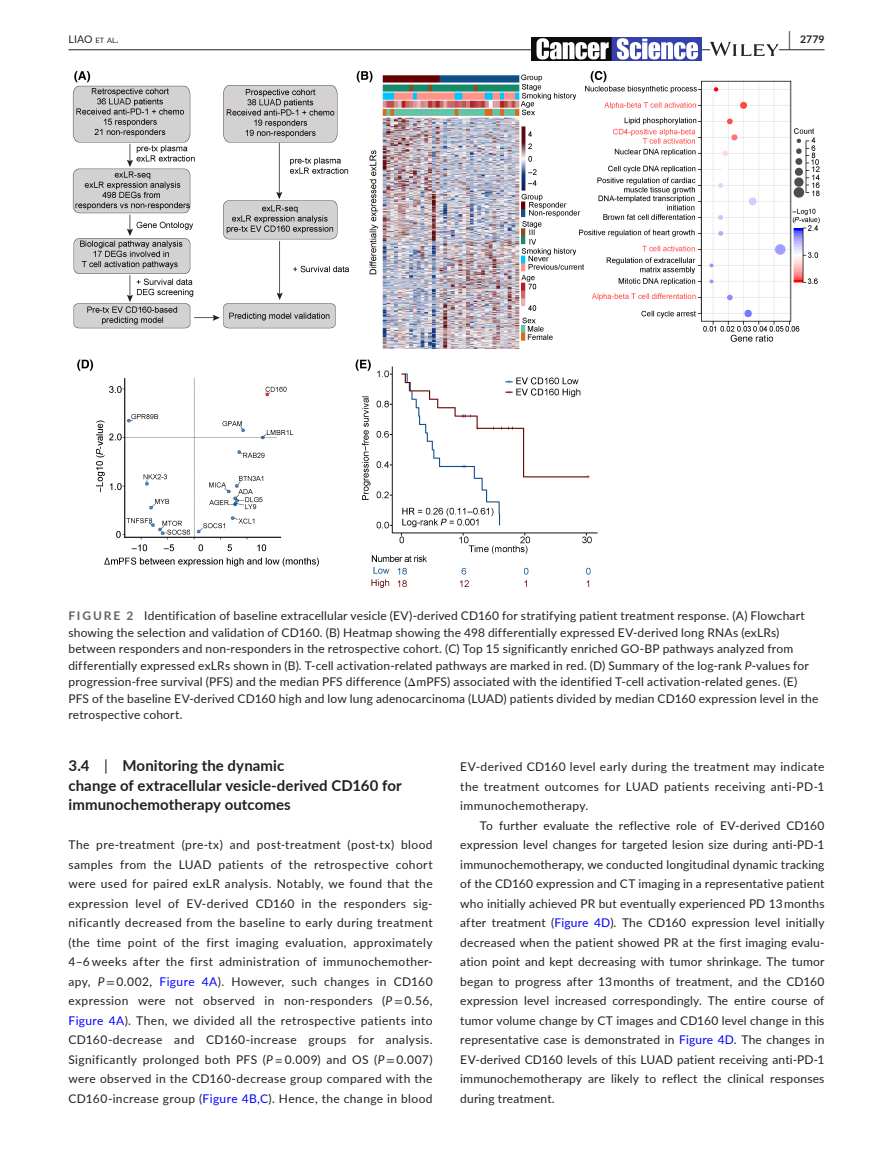
<style>
.page{position:relative;width:893px;height:1174px;background:#fff}
.page>*{position:absolute;margin:0;border:0;box-sizing:border-box;transform-origin:0 0}
.t1{font:700 15px/19.5px "Lato";letter-spacing:.01em;color:#231f20}
.t2{font:12px/19.5px "Lato";letter-spacing:.015em;color:#231f20;text-align:justify}
.t3{font:10.5px "Lato";color:#231f20}
.t4{font:700 10.5px "Lato";color:#231f20}
.s1{font-size:7.35px}
.s2{font-size:19.5px}
.s3{font-weight:700;color:#636366}
.s4{font-style:italic}
.s5{font-family:"STIX"}
.s6{font-weight:400}
.s7{color:#00f}
.s8{font-family:"STIX";font-style:italic}
</style>
<div class="page">
<hr style="left:68px;top:49px;width:756px;height:1px;background:#231f20">
<img style="left:531px;top:37px;width:170px;height:24px">
<svg style="left:710px;top:42px;width:69px;height:14px"></svg>
<img style="left:72px;top:70px;width:748px;height:518px">
<p class="t3" style="left:68px;top:31px;width:52px">LIAO <span class="s1">et al</span>.</p>
<p class="t4" style="left:789px;top:31px;width:37px"><span class="s2">|</span> 2779</p>
<p class="t2" style="left:68px;top:607px;width:751px;line-height:16.5px;text-align:left"><span class="s3">FIGURE 2</span> Identification of baseline extracellular vesicle (EV)-derived CD160 for stratifying patient treatment response. (A) Flowchart showing the selection and validation of CD160. (B) Heatmap showing the 498 differentially expressed EV-derived long RNAs (exLRs) between responders and non-responders in the retrospective cohort. (C) Top 15 significantly enriched GO-BP pathways analyzed from differentially expressed exLRs shown in (B). T-cell activation-related pathways are marked in red. (D) Summary of the log-rank <span class="s4">P</span>-values for progression-free survival (PFS) and the median PFS difference (<span class="s5">Δ</span>mPFS) associated with the identified T-cell activation-related genes. (E)<br>PFS of the baseline EV-derived CD160 high and low lung adenocarcinoma (LUAD) patients divided by median CD160 expression level in the retrospective cohort.</p>
<p class="t1" style="left:68px;top:755px;width:335px">3.4 <span class="s6">|</span> Monitoring the dynamic<br>change of extracellular vesicle-derived CD160 for immunochemotherapy outcomes</p>
<p class="t2" style="left:68px;top:834px;width:366px">The pre-treatment (pre-tx) and post-treatment (post-tx) blood samples from the LUAD patients of the retrospective cohort were used for paired exLR analysis. Notably, we found that the expression level of EV-derived CD160 in the responders sig&shy;nificantly decreased from the baseline to early during treatment (the time point of the first imaging evaluation, approximately 4–6 weeks after the first administration of immunochemother&shy;apy, <span class="s4">P</span><span class="s5">=</span> 0.002, <span class="s7">Figure 4A</span>). However, such changes in CD160 expression were not observed in non-responders (<span class="s4">P</span><span class="s5">=</span> 0.56, <span class="s7">Figure 4A</span>). Then, we divided all the retrospective patients into CD160-decrease and CD160-increase groups for analysis.<br>Significantly prolonged both PFS (<span class="s4">P</span> <span class="s8">=</span> 0.009) and OS (<span class="s4">P</span><span class="s5">=</span> 0.007) were observed in the CD160-decrease group compared with the CD160-increase group (<span class="s7">Figure 4B,C</span>). Hence, the change in blood</p>
<p class="t2" style="left:460px;top:756px;width:366px">EV-derived CD160 level early during the treatment may indicate the treatment outcomes for LUAD patients receiving anti-PD-1 immunochemotherapy.</p>
<p class="t2" style="left:460px;top:815px;width:366px;text-indent:20px">To further evaluate the reflective role of EV-derived CD160 expression level changes for targeted lesion size during anti-PD-1 immunochemotherapy, we conducted longitudinal dynamic tracking of the CD160 expression and CT imaging in a representative patient who initially achieved PR but eventually experienced PD 13 months after treatment (<span class="s7">Figure 4D</span>). The CD160 expression level initially decreased when the patient showed PR at the first imaging evalu&shy;ation point and kept decreasing with tumor shrinkage. The tumor began to progress after 13 months of treatment, and the CD160 expression level increased correspondingly. The entire course of tumor volume change by CT images and CD160 level change in this representative case is demonstrated in <span class="s7">Figure 4D</span>. The changes in EV-derived CD160 levels of this LUAD patient receiving anti-PD-1 immunochemotherapy are likely to reflect the clinical responses during treatment.</p>
</div>
